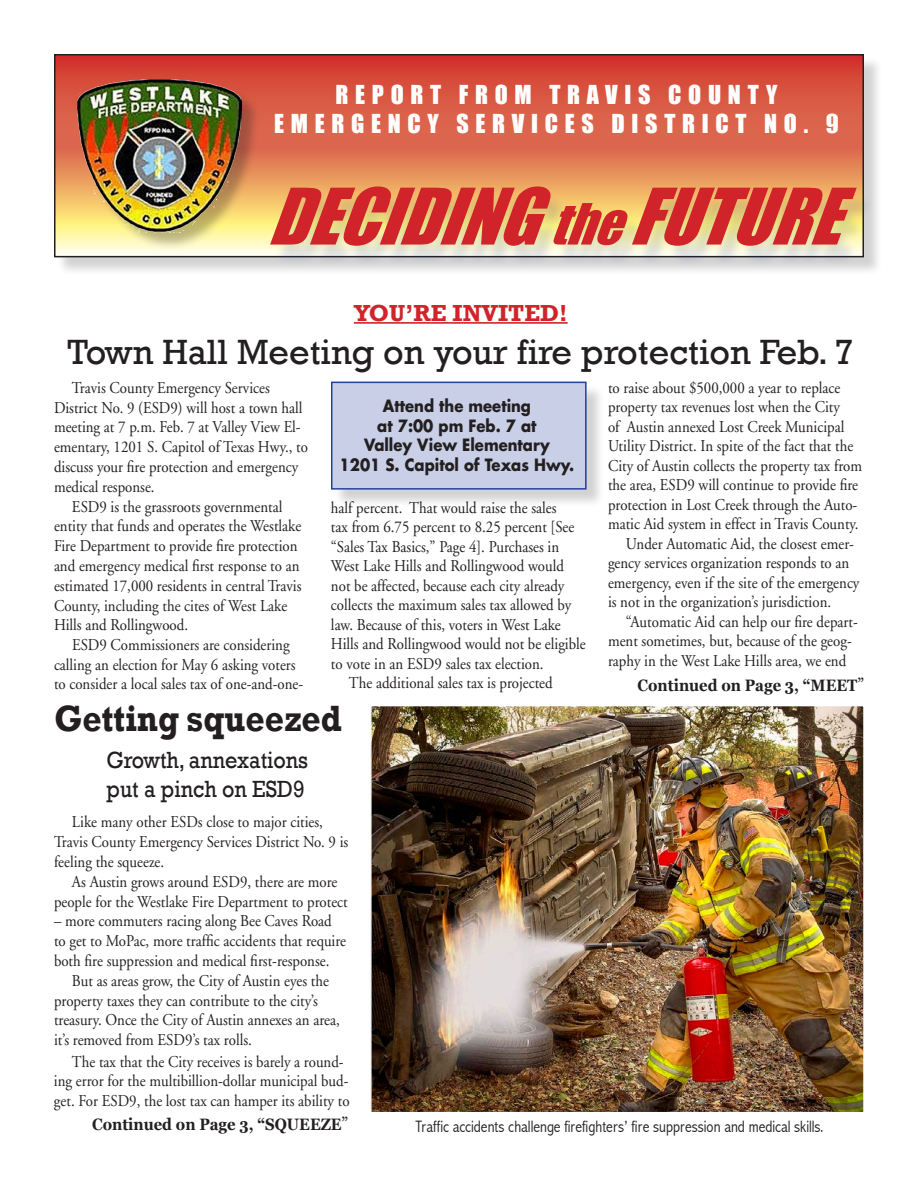
<style>
.page{position:relative;width:918px;height:1188px;background:#fff}
.page>*{position:absolute;margin:0;border:0;box-sizing:border-box;transform-origin:0 0}
.t1{font:italic 72px "Impact";color:#d1232a}
.Paragraph_Style_2{font:700 37.5px "Rockwell";color:#231f20;scale:.9 1}
.t2{font:36px "Rockwell";color:#231f20}
.t3{font:24px "Impact";letter-spacing:.28em;color:#fff}
.Paragraph_Style_2-2{font:24px "Rockwell";color:#231f20;scale:.9 1}
.t4{font:700 23.7px "Rockwell";color:#d1232a}
.Paragraph_Style_2-3{font:16.5px/19.5px "Adobe Garamond";color:#231f20;scale:.9 1}
.t5{font:700 16.5px/19.8px "Futura";color:#231f20;text-align:center;scale:.9 1}
.t6{font:300 condensed 16.5px "Abadi";color:#231f20}
.t7{font:700 16.5px "Georgia";color:#231f20;scale:.9 1}
.s1{font-size:52.5px}
.s2{font-weight:400;font-size:18px}
</style>
<div class="page">
<div style="left:56px;top:56px;width:826px;height:220px;background:#231f20;opacity:.2"></div>
<svg style="left:57px;top:57px;width:804px;height:197px;background:#dd694b"></svg>
<div style="left:54px;top:54px;width:810px;height:203px;border:2px solid #231f20"></div>
<div style="left:273px;top:192px;width:601px;height:75px;background:#253f8e;opacity:.15"></div>
<hr style="left:354px;top:322px;width:214px;height:2px;background:#d1232a">
<div style="left:333px;top:384px;width:272px;height:124px;background:#231f20;opacity:.2"></div>
<div style="left:331px;top:382px;width:256px;height:108px;background:#c8cfe6;border:2px solid #25409c"></div>
<div style="left:80px;top:81px;width:180px;height:169px;background:#231f20;opacity:.3"></div>
<img style="left:77px;top:79px;width:164px;height:153px">
<img style="left:373px;top:708px;width:489px;height:402px">
<div style="left:370px;top:705px;width:495px;height:408px;border:2px solid #fff"></div>
<p class="t3" style="left:336px;top:76px;width:443px">REPORT FROM TRAVIS COUNTY</p>
<p class="t3" style="left:274px;top:105px;width:566px">EMERGENCY SERVICES DISTRICT NO. 9</p>
<p class="t1" style="left:267px;top:160px;width:612px">DECIDING<span class="s1">the</span>FUTURE</p>
<p class="t4" style="left:354px;top:299px;width:215px">YOU’RE INVITED!</p>
<p class="t2" style="left:67px;top:331px;width:788px">Town Hall Meeting on your fire protection Feb. 7</p>
<p class="Paragraph_Style_2-3" style="left:54px;top:378px;width:284px;text-indent:18px">Travis County Emergency Services District No. 9 (ESD9) will host a town hall meeting at 7 p.m. Feb. 7 at Valley View El&shy;ementary, 1201 S. Capitol of Texas Hwy., to discuss your fire protection and emergency medical response.</p>
<p class="Paragraph_Style_2-3" style="left:54px;top:497px;width:277px;text-indent:18px">ESD9 is the grassroots governmental entity that funds and operates the Westlake Fire Department to provide fire protection and emergency medical first response to an estimated 17,000 residents in central Travis County, including the cites of West Lake Hills and Rollingwood.</p>
<p class="Paragraph_Style_2-3" style="left:54px;top:636px;width:278px;text-align:center">ESD9 Commissioners are considering calling an election for May 6 asking voters to consider a local sales tax of one-and-one-</p>
<p class="Paragraph_Style_2-3" style="left:608px;top:378px;width:284px">to raise about $500,000 a year to replace property tax revenues lost when the City<br>of Austin annexed Lost Creek Municipal Utility District. In spite of the fact that the City of Austin collects the property tax from the area, ESD9 will continue to provide fire protection in Lost Creek through the Auto&shy;matic Aid system in effect in Travis County.</p>
<p class="Paragraph_Style_2-3" style="left:608px;top:534px;width:281px;text-indent:18px">Under Automatic Aid, the closest emer&shy;gency services organization responds to an emergency, even if the site of the emergency is not in the organization’s jurisdiction.</p>
<p class="Paragraph_Style_2-3" style="left:608px;top:612px;width:279px;text-indent:18px">“Automatic Aid can help our fire depart&shy;ment sometimes, but, because of the geog&shy;raphy in the West Lake Hills area, we end</p>
<p class="t7" style="left:638px;top:673px;width:253px">Continued on Page 3, “MEET<span class="s2">”</span></p>
<p class="t5" style="left:383px;top:395px;width:166px">Attend the meeting</p>
<p class="t5" style="left:364px;top:415px;width:208px">at 7:00 pm Feb. 7 at<br>Valley View Elementary</p>
<p class="t5" style="left:340px;top:455px;width:262px">1201 S. Capitol of Texas Hwy.</p>
<p class="Paragraph_Style_2-3" style="left:331px;top:498px;width:285px">half percent. That would raise the sales<br>tax from 6.75 percent to 8.25 percent [See “Sales Tax Basics,” Page 4]. Purchases in West Lake Hills and Rollingwood would not be affected, because each city already collects the maximum sales tax allowed by law. Because of this, voters in West Lake Hills and Rollingwood would not be eligible to vote in an ESD9 sales tax election.</p>
<p class="Paragraph_Style_2-3" style="left:349px;top:674px;width:228px">The additional sales tax is projected</p>
<p class="Paragraph_Style_2" style="left:54px;top:695px;width:321px">Getting squeezed</p>
<p class="Paragraph_Style_2-2" style="left:106px;top:746px;width:226px">Growth, annexations</p>
<p class="Paragraph_Style_2-2" style="left:106px;top:775px;width:222px">put a pinch on ESD9</p>
<p class="Paragraph_Style_2-3" style="left:54px;top:813px;width:329px;text-indent:18px">Like many other ESDs close to major cities,<br>Travis County Emergency Services District No. 9 is feeling the squeeze.</p>
<p class="Paragraph_Style_2-3" style="left:54px;top:872px;width:328px;text-align:center">As Austin grows around ESD9, there are more people for the Westlake Fire Department to protect</p>
<p class="Paragraph_Style_2-3" style="left:54px;top:912px;width:326px">– more commuters racing along Bee Caves Road to get to MoPac, more traffic accidents that require both fire suppression and medical first-response.</p>
<p class="Paragraph_Style_2-3" style="left:54px;top:971px;width:319px;text-indent:18px">But as areas grow, the City of Austin eyes the property taxes they can contribute to the city’s treasury. Once the City of Austin annexes an area, it’s removed from ESD9’s tax rolls.</p>
<p class="Paragraph_Style_2-3" style="left:54px;top:1052px;width:330px;text-indent:18px">The tax that the City receives is barely a round&shy;ing error for the multibillion-dollar municipal bud&shy;get. For ESD9, the lost tax can hamper its ability to</p>
<p class="t7" style="left:92px;top:1111px;width:286px">Continued on Page 3, “SQUEEZE<span class="s2">”</span></p>
<p class="t6" style="left:416px;top:1117px;width:410px">Traffic accidents challenge firefighters’ fire suppression and medical skills.</p>
</div>
